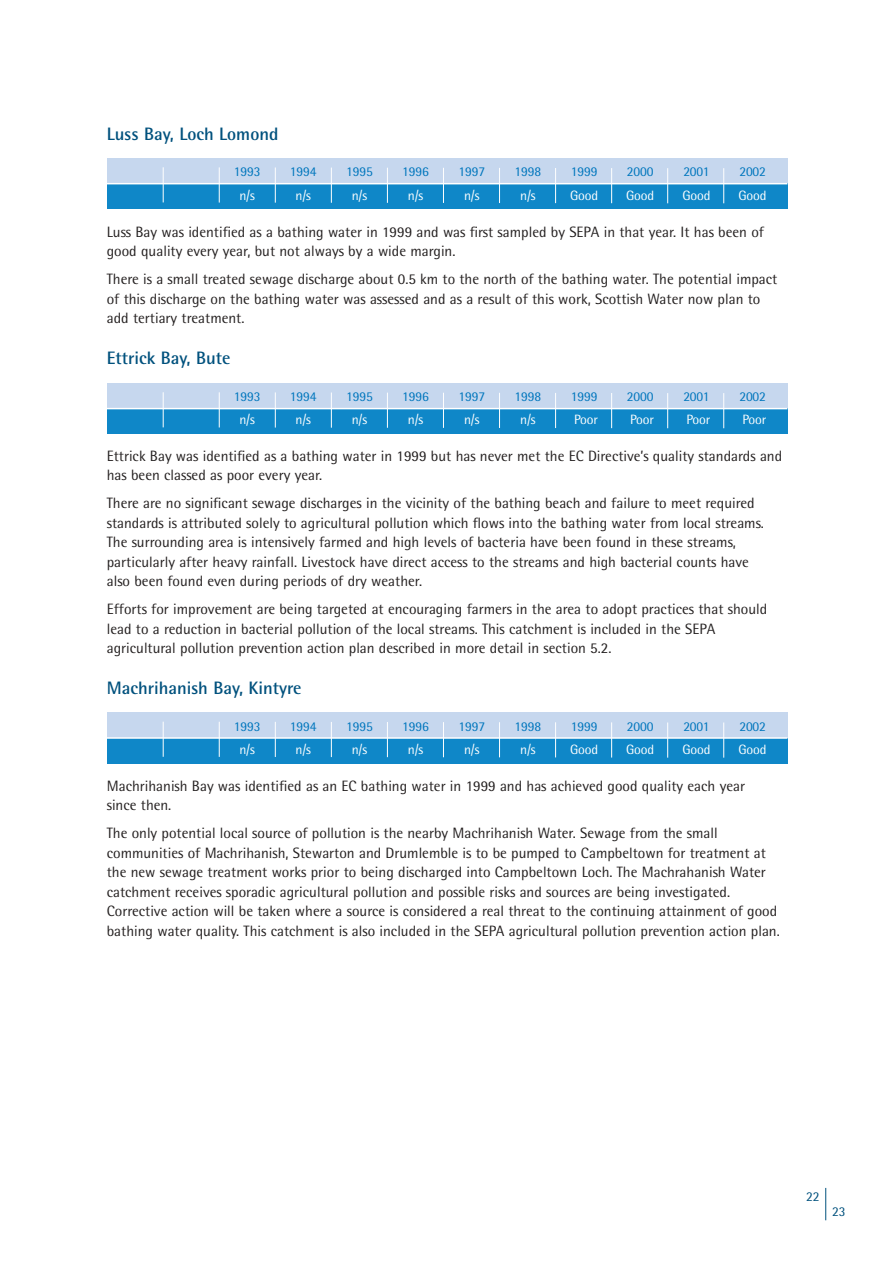
<style>
.page{position:relative;width:893px;height:1263px;background:#fff}
.page>*{position:absolute;margin:0;border:0;box-sizing:border-box;transform-origin:0 0}
.t1{font:700 18px "Rotis Semi Sans";color:#00517d}
.t2{font:15px/19.5px "Rotis Semi Sans";color:#231f1f}
.t3{font:13.5px "Rotis Semi Sans";letter-spacing:-.01em;color:#0076bd}
.t4{font:13.5px "Rotis Semi Sans";letter-spacing:-.01em;color:#fff}
.t5{font:13.5px "Rotis Semi Sans";color:#00517d}
</style>
<div class="page">
<div style="left:107px;top:158px;width:680px;height:26px;background:#c6d7ee"></div>
<div style="left:107px;top:184px;width:680px;height:25px;background:#0f87c8"></div>
<hr style="left:107px;top:183px;width:680px;height:1px;background:#fff">
<hr style="left:163px;top:167px;width:1px;height:35px;background:#fff">
<hr style="left:219px;top:167px;width:1px;height:36px;background:#fff">
<hr style="left:275px;top:168px;width:1px;height:35px;background:#fff">
<hr style="left:331px;top:168px;width:1px;height:35px;background:#fff">
<hr style="left:387px;top:168px;width:1px;height:35px;background:#fff">
<hr style="left:443px;top:168px;width:1px;height:35px;background:#fff">
<hr style="left:499px;top:168px;width:1px;height:35px;background:#fff">
<hr style="left:555px;top:168px;width:1px;height:35px;background:#fff">
<hr style="left:611px;top:168px;width:1px;height:35px;background:#fff">
<hr style="left:667px;top:168px;width:1px;height:35px;background:#fff">
<hr style="left:723px;top:168px;width:1px;height:35px;background:#fff">
<div style="left:107px;top:383px;width:680px;height:26px;background:#c6d7ee"></div>
<div style="left:107px;top:409px;width:680px;height:25px;background:#0f87c8"></div>
<hr style="left:107px;top:408px;width:680px;height:1px;background:#fff">
<hr style="left:163px;top:392px;width:1px;height:35px;background:#fff">
<hr style="left:219px;top:392px;width:1px;height:35px;background:#fff">
<hr style="left:275px;top:392px;width:1px;height:36px;background:#fff">
<hr style="left:331px;top:393px;width:1px;height:35px;background:#fff">
<hr style="left:387px;top:393px;width:1px;height:35px;background:#fff">
<hr style="left:443px;top:393px;width:1px;height:35px;background:#fff">
<hr style="left:499px;top:393px;width:1px;height:35px;background:#fff">
<hr style="left:555px;top:393px;width:1px;height:35px;background:#fff">
<hr style="left:611px;top:393px;width:1px;height:35px;background:#fff">
<hr style="left:667px;top:393px;width:1px;height:35px;background:#fff">
<hr style="left:723px;top:393px;width:1px;height:35px;background:#fff">
<div style="left:107px;top:712px;width:680px;height:26px;background:#c6d7ee"></div>
<div style="left:107px;top:738px;width:680px;height:26px;background:#0f87c8"></div>
<hr style="left:107px;top:737px;width:680px;height:2px;background:#fff">
<hr style="left:163px;top:722px;width:1px;height:35px;background:#fff">
<hr style="left:219px;top:722px;width:1px;height:35px;background:#fff">
<hr style="left:275px;top:722px;width:1px;height:35px;background:#fff">
<hr style="left:331px;top:722px;width:1px;height:35px;background:#fff">
<hr style="left:387px;top:722px;width:1px;height:35px;background:#fff">
<hr style="left:443px;top:722px;width:1px;height:35px;background:#fff">
<hr style="left:499px;top:722px;width:1px;height:35px;background:#fff">
<hr style="left:555px;top:722px;width:1px;height:35px;background:#fff">
<hr style="left:611px;top:722px;width:1px;height:36px;background:#fff">
<hr style="left:667px;top:723px;width:1px;height:35px;background:#fff">
<hr style="left:723px;top:723px;width:1px;height:35px;background:#fff">
<hr style="left:825px;top:1188px;width:1px;height:32px;background:#00517d">
<p class="t1" style="left:107px;top:128px;width:173px">Luss Bay, Loch Lomond</p>
<p class="t3" style="left:234px;top:167px;width:28px">1993</p>
<p class="t3" style="left:290px;top:167px;width:28px">1994</p>
<p class="t3" style="left:346px;top:167px;width:28px">1995</p>
<p class="t3" style="left:402px;top:167px;width:28px">1996</p>
<p class="t3" style="left:458px;top:167px;width:28px">1997</p>
<p class="t3" style="left:514px;top:167px;width:28px">1998</p>
<p class="t3" style="left:570px;top:167px;width:28px">1999</p>
<p class="t3" style="left:627px;top:167px;width:28px">2000</p>
<p class="t3" style="left:683px;top:167px;width:28px">2001</p>
<p class="t3" style="left:739px;top:167px;width:28px">2002</p>
<p class="t4" style="left:239px;top:191px;width:17px">n/s</p>
<p class="t4" style="left:295px;top:191px;width:17px">n/s</p>
<p class="t4" style="left:352px;top:191px;width:17px">n/s</p>
<p class="t4" style="left:408px;top:191px;width:17px">n/s</p>
<p class="t4" style="left:464px;top:191px;width:17px">n/s</p>
<p class="t4" style="left:520px;top:191px;width:17px">n/s</p>
<p class="t4" style="left:570px;top:191px;width:30px">Good</p>
<p class="t4" style="left:626px;top:191px;width:30px">Good</p>
<p class="t4" style="left:682px;top:191px;width:30px">Good</p>
<p class="t4" style="left:738px;top:191px;width:30px">Good</p>
<p class="t2" style="left:107px;top:223px;width:658px">Luss Bay was identified as a bathing water in 1999 and was first sampled by SEPA in that year. It has been of good quality every year, but not always by a wide margin.</p>
<p class="t2" style="left:107px;top:271px;width:672px">There is a small treated sewage discharge about 0.5 km to the north of the bathing water. The potential impact of this discharge on the bathing water was assessed and as a result of this work, Scottish Water now plan to add tertiary treatment.</p>
<p class="t1" style="left:107px;top:352px;width:125px">Ettrick Bay, Bute</p>
<p class="t3" style="left:234px;top:391px;width:28px">1993</p>
<p class="t3" style="left:290px;top:391px;width:28px">1994</p>
<p class="t3" style="left:346px;top:391px;width:28px">1995</p>
<p class="t3" style="left:402px;top:391px;width:28px">1996</p>
<p class="t3" style="left:458px;top:391px;width:28px">1997</p>
<p class="t3" style="left:514px;top:391px;width:28px">1998</p>
<p class="t3" style="left:570px;top:391px;width:28px">1999</p>
<p class="t3" style="left:627px;top:391px;width:28px">2000</p>
<p class="t3" style="left:683px;top:391px;width:28px">2001</p>
<p class="t3" style="left:739px;top:391px;width:28px">2002</p>
<p class="t4" style="left:239px;top:415px;width:17px">n/s</p>
<p class="t4" style="left:295px;top:415px;width:17px">n/s</p>
<p class="t4" style="left:352px;top:415px;width:17px">n/s</p>
<p class="t4" style="left:408px;top:415px;width:17px">n/s</p>
<p class="t4" style="left:464px;top:415px;width:17px">n/s</p>
<p class="t4" style="left:520px;top:415px;width:17px">n/s</p>
<p class="t4" style="left:574px;top:415px;width:25px">Poor</p>
<p class="t4" style="left:630px;top:415px;width:25px">Poor</p>
<p class="t4" style="left:686px;top:415px;width:25px">Poor</p>
<p class="t4" style="left:742px;top:415px;width:25px">Poor</p>
<p class="t2" style="left:107px;top:447px;width:677px">Ettrick Bay was identified as a bathing water in 1999 but has never met the EC Directive’s quality standards and has been classed as poor every year.</p>
<p class="t2" style="left:107px;top:495px;width:658px">There are no significant sewage discharges in the vicinity of the bathing beach and failure to meet required standards is attributed solely to agricultural pollution which flows into the bathing water from local streams.<br>The surrounding area is intensively farmed and high levels of bacteria have been found in these streams, particularly after heavy rainfall. Livestock have direct access to the streams and high bacterial counts have also been found even during periods of dry weather.</p>
<p class="t2" style="left:107px;top:601px;width:662px">Efforts for improvement are being targeted at encouraging farmers in the area to adopt practices that should lead to a reduction in bacterial pollution of the local streams. This catchment is included in the SEPA agricultural pollution prevention action plan described in more detail in section 5.2.</p>
<p class="t1" style="left:107px;top:682px;width:196px">Machrihanish Bay, Kintyre</p>
<p class="t3" style="left:234px;top:721px;width:28px">1993</p>
<p class="t3" style="left:290px;top:721px;width:28px">1994</p>
<p class="t3" style="left:346px;top:721px;width:28px">1995</p>
<p class="t3" style="left:402px;top:721px;width:28px">1996</p>
<p class="t3" style="left:458px;top:721px;width:28px">1997</p>
<p class="t3" style="left:514px;top:721px;width:28px">1998</p>
<p class="t3" style="left:570px;top:721px;width:28px">1999</p>
<p class="t3" style="left:627px;top:721px;width:28px">2000</p>
<p class="t3" style="left:683px;top:721px;width:28px">2001</p>
<p class="t3" style="left:739px;top:721px;width:28px">2002</p>
<p class="t4" style="left:239px;top:745px;width:17px">n/s</p>
<p class="t4" style="left:295px;top:745px;width:17px">n/s</p>
<p class="t4" style="left:352px;top:745px;width:17px">n/s</p>
<p class="t4" style="left:408px;top:745px;width:17px">n/s</p>
<p class="t4" style="left:464px;top:745px;width:17px">n/s</p>
<p class="t4" style="left:520px;top:745px;width:17px">n/s</p>
<p class="t4" style="left:570px;top:745px;width:30px">Good</p>
<p class="t4" style="left:626px;top:745px;width:30px">Good</p>
<p class="t4" style="left:682px;top:745px;width:30px">Good</p>
<p class="t4" style="left:738px;top:745px;width:30px">Good</p>
<p class="t2" style="left:107px;top:777px;width:639px">Machrihanish Bay was identified as an EC bathing water in 1999 and has achieved good quality each year since then.</p>
<p class="t2" style="left:107px;top:825px;width:674px">The only potential local source of pollution is the nearby Machrihanish Water. Sewage from the small communities of Machrihanish, Stewarton and Drumlemble is to be pumped to Campbeltown for treatment at the new sewage treatment works prior to being discharged into Campbeltown Loch. The Machrahanish Water catchment receives sporadic agricultural pollution and possible risks and sources are being investigated.<br>Corrective action will be taken where a source is considered a real threat to the continuing attainment of good bathing water quality. This catchment is also included in the SEPA agricultural pollution prevention action plan.</p>
<p class="t5" style="left:806px;top:1191px;width:15px">22</p>
<p class="t5" style="left:832px;top:1207px;width:15px">23</p>
</div>
